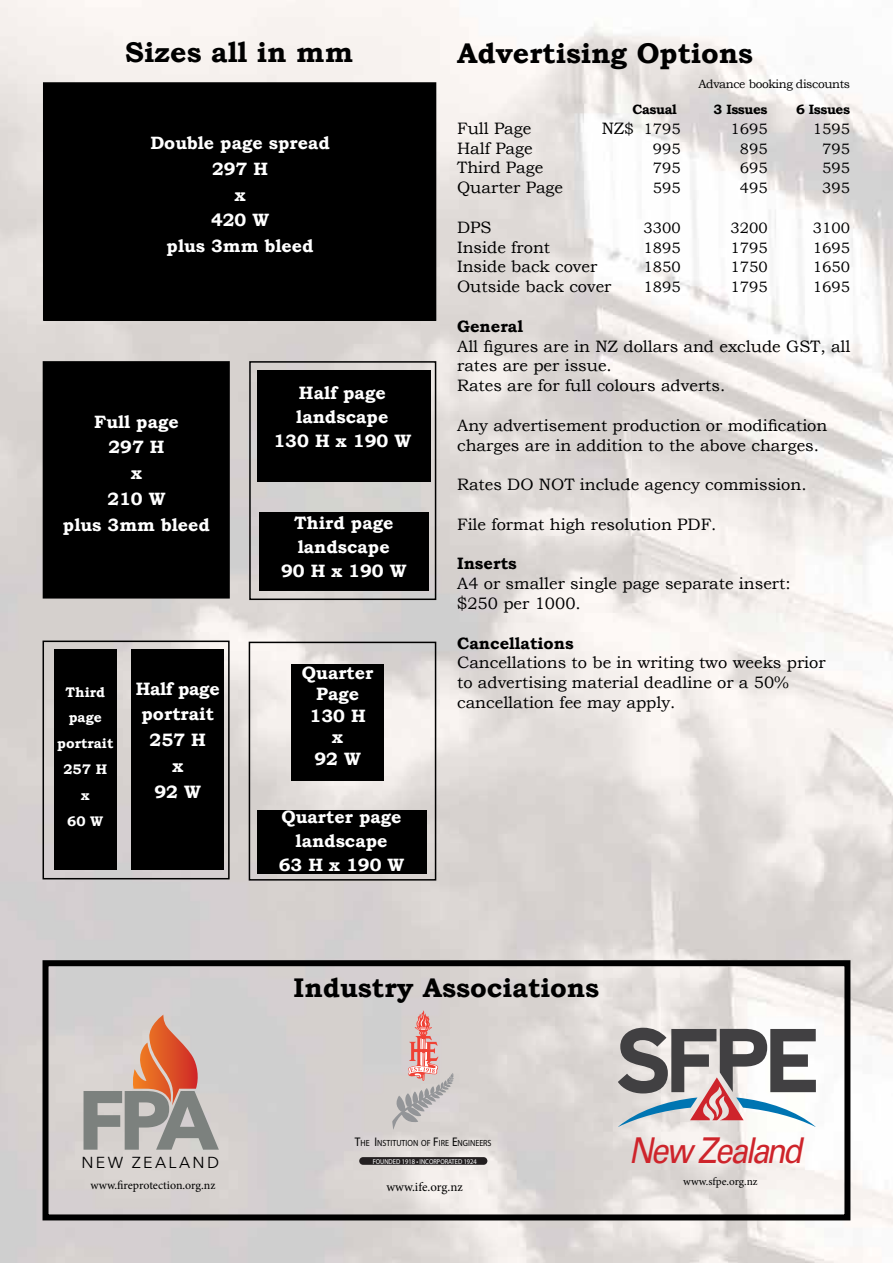
<style>
.page{position:relative;width:893px;height:1263px;background:#fff}
.page>*{position:absolute;margin:0;border:0;box-sizing:border-box;transform-origin:0 0}
.t1{font:italic 35.55px "Univers";letter-spacing:-.08em;color:#ce242b;scale:.88 1}
.t2{font:700 28.5px "Bookman Old Style";color:#000}
.t3{font:700 27px "Bookman Old Style";color:#000}
.t4{font:700 18px/26px "Bookman Old Style";color:#fff;text-align:center}
.t5{font:700 17.85px/25.8px "Bookman Old Style";color:#fff;text-align:center}
.t6{font:16.5px/19.8px "Bookman Old Style";color:#000}
.t7{font:700 16.5px "Bookman Old Style";color:#000}
.t8{font:15.9px "Avenir Next";letter-spacing:.15em;color:#000}
.t9{font:15px "Bookman Old Style";color:#000}
.t10{font:700 13.95px/25.8px "Bookman Old Style";color:#fff;text-align:center}
.t11{font:700 13.5px "Bookman Old Style";letter-spacing:-.03em;color:#000}
.t12{font:12.75px "Minion Pro";color:#000}
.t13{font:12px "Minion Pro";letter-spacing:-.005em;color:#000}
.t14{font:12px "Bookman Old Style";letter-spacing:-.03em;color:#000}
.t15{font:11.25px "Minion Pro";letter-spacing:.005em;color:#000}
.t16{font:9px "Trade Gothic LT";color:#000;scale:.9 1}
.t17{font:7.2px "Trade Gothic LT";color:#fff;scale:.9 1}
.s1{font-size:16.5px}
.s2{font-size:12.6px}
</style>
<div class="page">
<img style="left:0;top:0;width:893px;height:1263px">
<div style="left:43px;top:960px;width:807px;height:260px;border:6px solid #000"></div>
<div style="left:44px;top:83px;width:392px;height:237px;background:#000"></div>
<div style="left:43px;top:82px;width:393px;height:239px;border:2px solid #000"></div>
<div style="left:43px;top:362px;width:186px;height:236px;background:#000"></div>
<div style="left:43px;top:361px;width:187px;height:237px;border:2px solid #000"></div>
<div style="left:43px;top:640px;width:187px;height:239px;border:2px solid #000"></div>
<div style="left:249px;top:361px;width:187px;height:239px;border:2px solid #000"></div>
<div style="left:54px;top:649px;width:62px;height:221px;background:#000"></div>
<div style="left:132px;top:649px;width:92px;height:221px;background:#000"></div>
<div style="left:257px;top:370px;width:173px;height:111px;background:#000"></div>
<div style="left:259px;top:512px;width:170px;height:79px;background:#000"></div>
<svg style="left:618px;top:1028px;width:198px;height:99px"></svg>
<svg style="left:392px;top:1010px;width:62px;height:120px;background:#d2bdbb"></svg>
<div style="left:359px;top:1157px;width:128px;height:8px;background:#231f20;border-radius:4px"></div>
<svg style="left:84px;top:1014px;width:135px;height:136px;background:#bfa89f"></svg>
<div style="left:249px;top:642px;width:187px;height:238px;border:2px solid #000"></div>
<div style="left:291px;top:664px;width:93px;height:117px;background:#000"></div>
<div style="left:257px;top:810px;width:170px;height:64px;background:#000"></div>
<h2 class="t2" style="left:125px;top:32px;width:229px">Sizes all in mm</h2>
<p class="t5" style="left:150px;top:130px;width:181px">Double page spread<br>297 H<br>x<br>420 W<br>plus 3mm bleed</p>
<p class="t5" style="left:63px;top:408px;width:148px">Full page<br>297 H<br>x<br>210 W<br>plus 3mm bleed</p>
<p class="t10" style="left:57px;top:679px;width:58px">Third page portrait<br>257 H<br>x<br>60 W</p>
<p class="t4" style="left:136px;top:675px;width:86px">Half page portrait<br>257 H<br>x<br>92 W</p>
<p class="t4" style="left:273px;top:381px;width:139px;line-height:24px">Half page landscape<br>130 H x 190 W</p>
<p class="t5" style="left:281px;top:511px;width:127px;line-height:23.9px">Third page landscape<br>90 H x 190 W</p>
<p class="t5" style="left:302px;top:662px;width:73px;line-height:21.5px">Quarter<br>Page<br>130 H<br>x<br>92 W</p>
<p class="t5" style="left:279px;top:805px;width:127px;line-height:23.9px">Quarter page landscape<br>63 H x 190 W</p>
<h2 class="t2" style="left:457px;top:33px;width:297px">Advertising Options</h2>
<p class="t14" style="left:698px;top:77px;width:153px">Advance booking discounts</p>
<p class="t11" style="left:633px;top:100px;width:46px">Casual</p>
<p class="t11" style="left:714px;top:100px;width:55px">3 Issues</p>
<p class="t11" style="left:796px;top:100px;width:55px">6 Issues</p>
<p class="t6" style="left:457px;top:118px;width:76px">Full Page</p>
<p class="t9" style="left:602px;top:119px;width:80px"><span class="s1">NZ</span>$ 1795</p>
<p class="t9" style="left:730px;top:119px;width:39px">1695</p>
<p class="t9" style="left:813px;top:119px;width:39px">1595</p>
<p class="t6" style="left:457px;top:138px;width:77px">Half Page</p>
<p class="t9" style="left:653px;top:139px;width:29px">995</p>
<p class="t9" style="left:740px;top:139px;width:29px">895</p>
<p class="t9" style="left:822px;top:139px;width:29px">795</p>
<p class="t6" style="left:457px;top:158px;width:88px">Third Page</p>
<p class="t9" style="left:653px;top:158px;width:29px">795</p>
<p class="t9" style="left:740px;top:158px;width:29px">695</p>
<p class="t9" style="left:822px;top:158px;width:29px">595</p>
<p class="t6" style="left:457px;top:178px;width:107px">Quarter Page</p>
<p class="t9" style="left:653px;top:178px;width:29px">595</p>
<p class="t9" style="left:740px;top:178px;width:29px">495</p>
<p class="t9" style="left:822px;top:178px;width:29px">395</p>
<p class="t6" style="left:457px;top:217px;width:36px">DPS</p>
<p class="t9" style="left:643px;top:218px;width:39px">3300</p>
<p class="t9" style="left:730px;top:218px;width:39px">3200</p>
<p class="t9" style="left:813px;top:218px;width:39px">3100</p>
<p class="t6" style="left:457px;top:237px;width:95px">Inside front</p>
<p class="t9" style="left:643px;top:238px;width:39px">1895</p>
<p class="t9" style="left:730px;top:238px;width:39px">1795</p>
<p class="t9" style="left:813px;top:238px;width:39px">1695</p>
<p class="t6" style="left:457px;top:257px;width:142px">Inside back cover</p>
<p class="t9" style="left:643px;top:257px;width:39px">1850</p>
<p class="t9" style="left:730px;top:257px;width:39px">1750</p>
<p class="t9" style="left:813px;top:257px;width:39px">1650</p>
<p class="t6" style="left:457px;top:277px;width:156px">Outside back cover</p>
<p class="t9" style="left:643px;top:277px;width:39px">1895</p>
<p class="t9" style="left:730px;top:277px;width:39px">1795</p>
<p class="t9" style="left:813px;top:277px;width:39px">1695</p>
<p class="t7" style="left:457px;top:314px;width:68px">General</p>
<p class="t6" style="left:457px;top:336px;width:395px">All figures are in NZ dollars and exclude GST, all rates are per issue.<br>Rates are for full colours adverts.</p>
<p class="t6" style="left:457px;top:415px;width:372px">Any advertisement production or modification charges are in addition to the above charges.</p>
<p class="t6" style="left:457px;top:475px;width:351px">Rates DO NOT include agency commission.</p>
<p class="t6" style="left:457px;top:514px;width:261px">File format high resolution PDF.</p>
<p class="t7" style="left:457px;top:552px;width:61px">Inserts</p>
<p class="t6" style="left:457px;top:574px;width:335px">A4 or smaller single page separate insert: $250 per 1000.</p>
<p class="t7" style="left:457px;top:631px;width:118px">Cancellations</p>
<p class="t6" style="left:457px;top:653px;width:370px">Cancellations to be in writing two weeks prior to advertising material deadline or a 50% cancellation fee may apply.</p>
<p class="t8" style="left:81px;top:1153px;width:139px">NEW ZEALAND</p>
<p class="t13" style="left:91px;top:1177px;width:126px">www.fireprotection.org.nz</p>
<h3 class="t3" style="left:294px;top:968px;width:307px">Industry Associations</h3>
<p class="t16" style="left:355px;top:1137px;width:153px"><span class="s2">T</span>HE <span class="s2">I</span>NSTITUTION OF <span class="s2">F</span>IRE <span class="s2">E</span>NGINEERS</p>
<p class="t12" style="left:386px;top:1179px;width:78px">www.ife.org.nz</p>
<p class="t17" style="left:373px;top:1156px;width:117px">FOUNDED 1918 • INCORPORATED 1924</p>
<h1 class="t1" style="left:629px;top:1129px;width:198px">New Zealand</h1>
<p class="t15" style="left:683px;top:1174px;width:76px">www.sfpe.org.nz</p>
</div>
